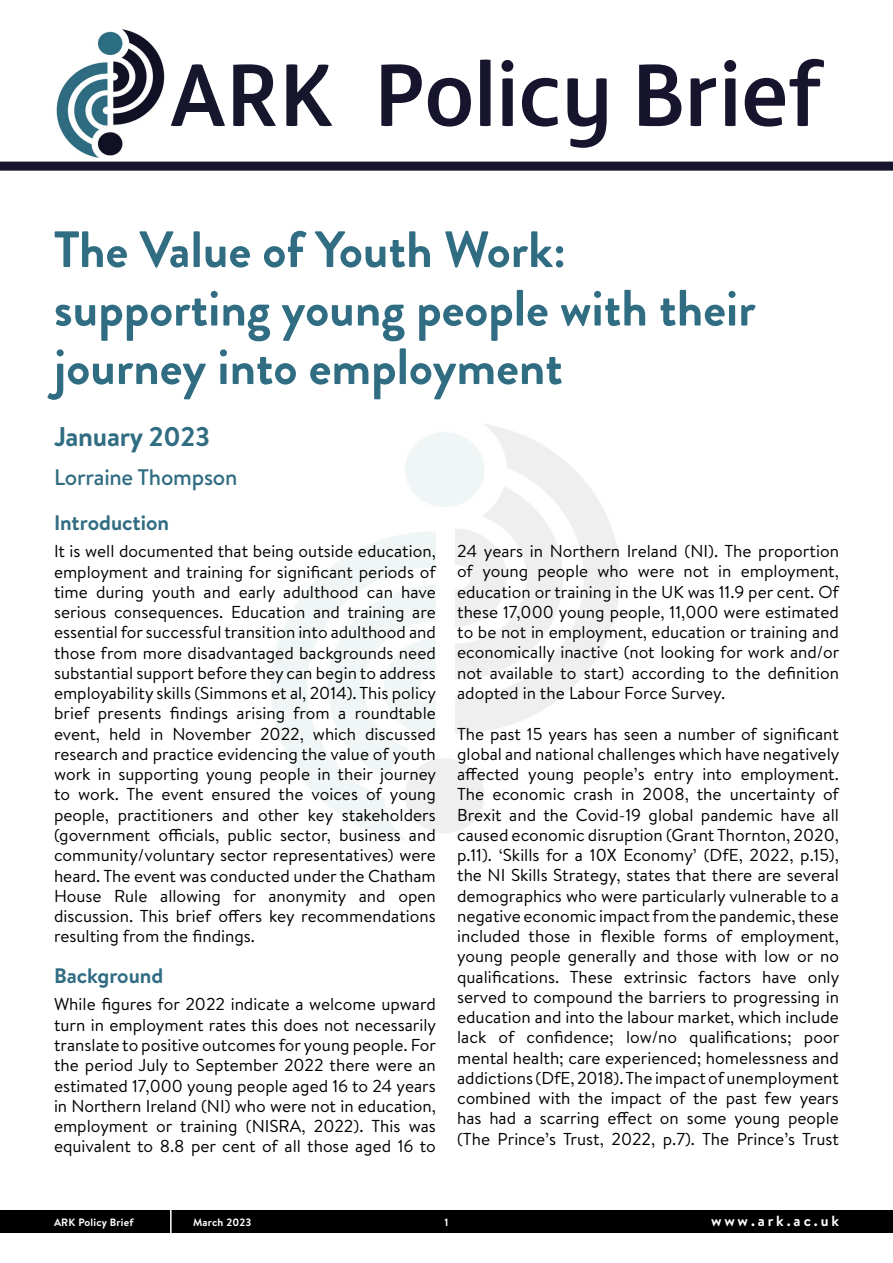
<style>
.page{position:relative;width:893px;height:1263px;background:#fff}
.page>*{position:absolute;margin:0;border:0;box-sizing:border-box;transform-origin:0 0}
.t1{font:700 51px/58.5px "Brandon Grotesque";color:#316d82}
.t2{font:700 27px "Brandon Text";letter-spacing:-.01em;color:#316d82}
.t3{font:500 22.5px "Brandon Text";letter-spacing:-.01em;color:#316d82}
.t4{font:700 21px "Brandon Text";color:#316d82}
.t5{font:17.25px/20.2px "Brandon Text";color:#000;text-align:justify}
.t6{font:700 14.7px "Brandon Text";letter-spacing:.19em;color:#fff}
.t7{font:700 10.65px "Brandon Text";letter-spacing:.02em;color:#fff}
</style>
<div class="page">
<svg style="left:171px;top:64px;width:54px;height:62px"></svg>
<svg style="left:233px;top:64px;width:43px;height:62px"></svg>
<svg style="left:286px;top:64px;width:46px;height:62px"></svg>
<svg style="left:381px;top:64px;width:41px;height:62px"></svg>
<svg style="left:428px;top:78px;width:43px;height:49px"></svg>
<svg style="left:480px;top:60px;width:10px;height:66px"></svg>
<svg style="left:501px;top:60px;width:12px;height:66px"></svg>
<svg style="left:522px;top:78px;width:36px;height:49px"></svg>
<svg style="left:567px;top:78px;width:40px;height:70px"></svg>
<svg style="left:639px;top:64px;width:42px;height:62px"></svg>
<svg style="left:691px;top:78px;width:25px;height:48px"></svg>
<svg style="left:724px;top:60px;width:12px;height:66px"></svg>
<svg style="left:745px;top:59px;width:79px;height:68px"></svg>
<svg style="left:0;top:162px;width:893px;height:9px;background:#1f1d34"></svg>
<img style="left:56px;top:29px;width:109px;height:129px">
<div style="left:0;top:1210px;width:893px;height:23px;background:#000"></div>
<hr style="left:170px;top:1209px;width:2px;height:27px;background:#fff">
<h1 class="t1" style="left:54px;top:221px;width:703px">The Value of Youth Work: supporting young people with their journey into employment</h1>
<h2 class="t2" style="left:54px;top:418px;width:158px">January 2023</h2>
<h3 class="t3" style="left:54px;top:462px;width:185px">Lorraine Thompson</h3>
<p class="t4" style="left:54px;top:508px;width:117px">Introduction</p>
<p class="t5" style="left:54px;top:541px;width:384px">It is well documented that being outside education, employment and training for significant periods of time during youth and early adulthood can have serious consequences. Education and training are essential for successful transition into adulthood and those from more disadvantaged backgrounds need substantial support before they can begin to address employability skills (Simmons et al, 2014). This policy brief presents findings arising from a roundtable event, held in November 2022, which discussed research and practice evidencing the value of youth work in supporting young people in their journey to work. The event ensured the voices of young people, practitioners and other key stakeholders (government officials, public sector, business and community/voluntary sector representatives) were heard. The event was conducted under the Chatham House Rule allowing for anonymity and open discussion. This brief offers key recommendations resulting from the findings.</p>
<p class="t4" style="left:54px;top:961px;width:111px">Background</p>
<p class="t5" style="left:54px;top:994px;width:384px">While figures for 2022 indicate a welcome upward turn in employment rates this does not necessarily translate to positive outcomes for young people. For the period July to September 2022 there were an estimated 17,000 young people aged 16 to 24 years in Northern Ireland (NI) who were not in education, employment or training (NISRA, 2022). This was equivalent to 8.8 per cent of all those aged 16 to</p>
<p class="t5" style="left:457px;top:540px;width:384px">24 years in Northern Ireland (NI). The proportion of young people who were not in employment, education or training in the UK was 11.9 per cent. Of these 17,000 young people, 11,000 were estimated to be not in employment, education or training and economically inactive (not looking for work and/or not available to start) according to the definition adopted in the Labour Force Survey.</p>
<p class="t5" style="left:457px;top:723px;width:384px">The past 15 years has seen a number of significant global and national challenges which have negatively affected young people’s entry into employment.<br>The economic crash in 2008, the uncertainty of Brexit and the Covid-19 global pandemic have all caused economic disruption (Grant Thornton, 2020, p.11). ‘Skills for a 10X Economy’ (DfE, 2022, p.15), the NI Skills Strategy, states that there are several demographics who were particularly vulnerable to a negative economic impact from the pandemic, these included those in flexible forms of employment, young people generally and those with low or no qualifications. These extrinsic factors have only served to compound the barriers to progressing in education and into the labour market, which include lack of confidence; low/no qualifications; poor mental health; care experienced; homelessness and addictions (DfE, 2018). The impact of unemployment combined with the impact of the past few years has had a scarring effect on some young people (The Prince’s Trust, 2022, p.7). The Prince’s Trust</p>
<p class="t7" style="left:54px;top:1215px;width:81px">ARK Policy Brief</p>
<p class="t7" style="left:193px;top:1215px;width:60px">March 2023</p>
<p class="t7" style="left:444px;top:1215px;width:5px">1</p>
<p class="t6" style="left:711px;top:1210px;width:129px">www.ark.ac.uk</p>
</div>
